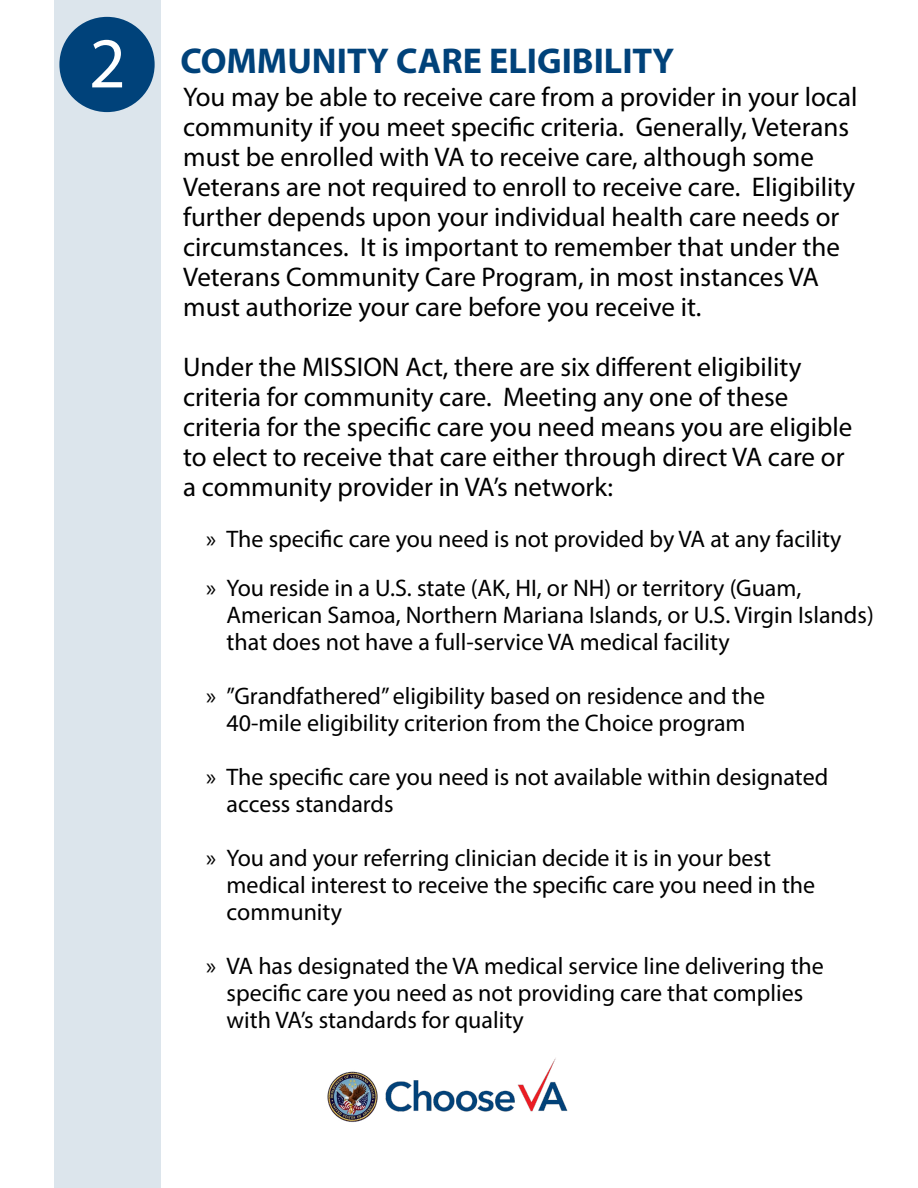
<style>
.page{position:relative;width:918px;height:1188px;background:#fff}
.page>*{position:absolute;margin:0;border:0;box-sizing:border-box;transform-origin:0 0}
.t1{font:700 36px "Myriad Pro";color:#00427a}
.t2{font:27px/30px "Myriad Pro";color:#000}
.t3{font:24px/27px "Myriad Pro";color:#000}
.s1{font-weight:400;font-size:72px;color:#fff}
</style>
<div class="page">
<img style="left:327px;top:1058px;width:241px;height:64px">
<div style="left:54px;top:0;width:107px;height:1188px;background:#dce5ec"></div>
<div style="left:59px;top:17px;width:96px;height:95px;background:#00427a;border-radius:50%"></div>
<h2 class="t1" style="left:89px;top:38px;width:587px"><span class="s1">2</span> COMMUNITY CARE ELIGIBILITY</h2>
<p class="t2" style="left:183px;top:82px;width:676px">You may be able to receive care from a provider in your local community if you meet specific criteria. Generally, Veterans must be enrolled with VA to receive care, although some Veterans are not required to enroll to receive care. Eligibility further depends upon your individual health care needs or circumstances. It is important to remember that under the Veterans Community Care Program, in most instances VA must authorize your care before you receive it.</p>
<p class="t2" style="left:183px;top:352px;width:671px">Under the MISSION Act, there are six different eligibility criteria for community care. Meeting any one of these criteria for the specific care you need means you are eligible to elect to receive that care either through direct VA care or a community provider in VA’s network:</p>
<p class="t3" style="left:206px;top:525px;width:637px">» The specific care you need is not provided by VA at any facility</p>
<p class="t3" style="left:227px;top:574px;width:649px;text-indent:-20px">» You reside in a U.S. state (AK, HI, or NH) or territory (Guam,<br>American Samoa, Northern Mariana Islands, or U.S. Virgin Islands) that does not have a full-service VA medical facility</p>
<p class="t3" style="left:206px;top:682px;width:560px;text-align:center">» ”Grandfathered” eligibility based on residence and the<br>40-mile eligibility criterion from the Choice program</p>
<p class="t3" style="left:227px;top:763px;width:603px;text-indent:-20px">» The specific care you need is not available within designated access standards</p>
<p class="t3" style="left:227px;top:844px;width:590px;text-indent:-20px">» You and your referring clinician decide it is in your best medical interest to receive the specific care you need in the community</p>
<p class="t3" style="left:227px;top:952px;width:599px;text-indent:-20px">» VA has designated the VA medical service line delivering the specific care you need as not providing care that complies with VA’s standards for quality</p>
</div>
